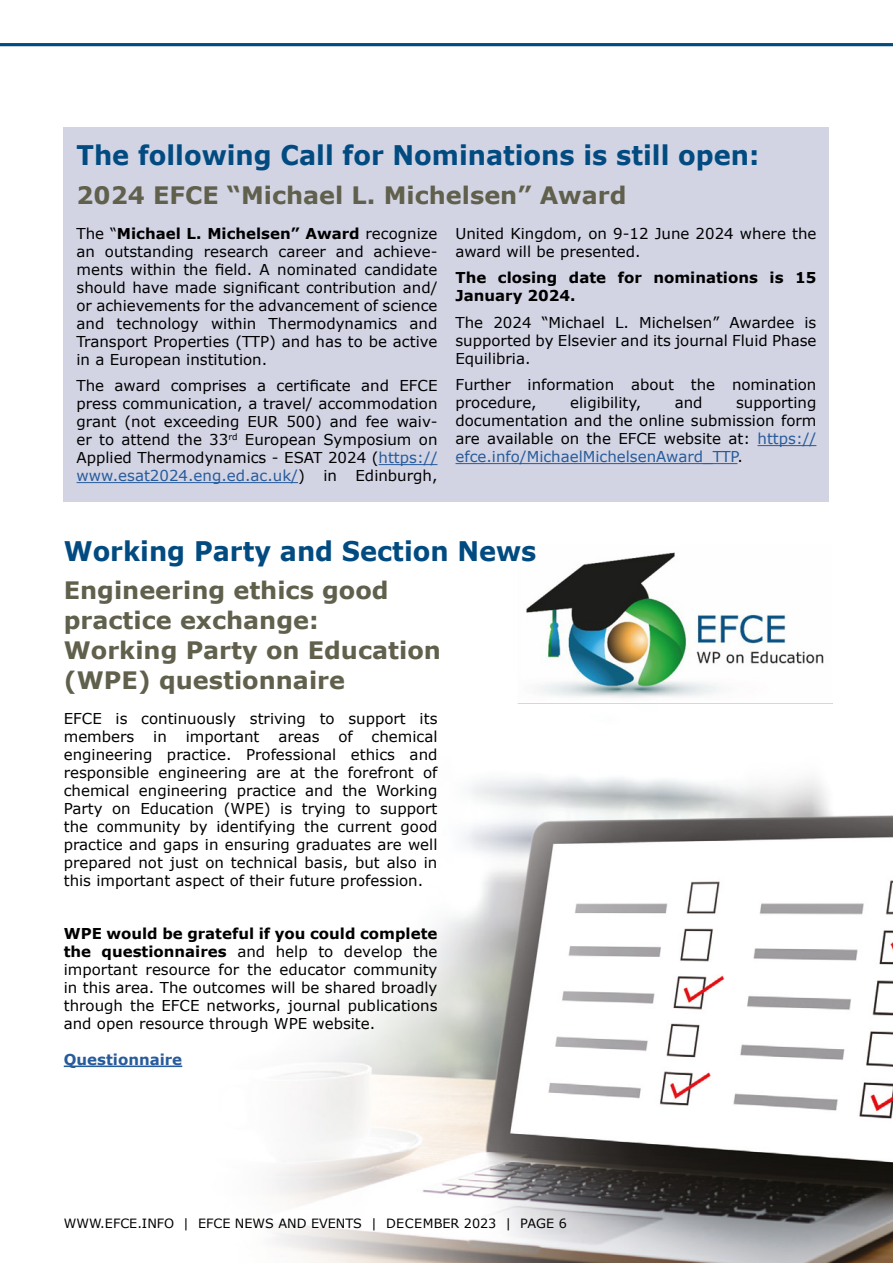
<style>
.page{position:relative;width:893px;height:1263px;background:#fff}
.page>*{position:absolute;margin:0;border:0;box-sizing:border-box;transform-origin:0 0}
.Main_head{font:700 27px "Verdana";color:#024b81;scale:.95 1}
.Main_head-2{font:700 24px/30px "Verdana";color:#60604d}
.Plain_Text{font:15px/18px "Verdana";color:#000;text-align:justify}
.t1{font:700 15px/18px "Verdana";color:#000}
.Plain_Text-2{font:700 15px "Verdana";color:#275b9b}
.Author_intro{font:12.75px "Verdana";color:#000}
.s1{font-weight:700}
.s2{color:#275b9b}
</style>
<div class="page">
<hr style="left:0;top:43px;width:893px;height:3px;background:#024b81">
<img style="left:63px;top:703px;width:830px;height:560px">
<img style="left:517px;top:552px;width:315px;height:156px">
<div style="left:64px;top:128px;width:765px;height:374px;background:#d2d4e4"></div>
<hr style="left:379px;top:464px;width:58px;height:1px;background:#275b9b">
<hr style="left:77px;top:482px;width:221px;height:1px;background:#275b9b">
<hr style="left:757px;top:445px;width:59px;height:1px;background:#275b9b">
<hr style="left:455px;top:463px;width:282px;height:1px;background:#275b9b">
<hr style="left:64px;top:1065px;width:118px;height:2px;background:#275b9b">
<p class="Main_head" style="left:77px;top:136px;width:720px">The following Call for Nominations is still open:</p>
<p class="Main_head-2" style="left:77px;top:179px;width:551px">2024 EFCE “Michael L. Michelsen” Award</p>
<p class="Plain_Text" style="left:77px;top:224px;width:362px">The “<span class="s1">Michael L. Michelsen” Award</span> recognize an outstanding research career and achieve&shy;ments within the field. A nominated candidate should have made significant contribution and/ or achievements for the advancement of science and technology within Thermodynamics and Transport Properties (TTP) and has to be active in a European institution.</p>
<p class="Plain_Text" style="left:77px;top:377px;width:362px">The award comprises a certificate and EFCE press communication, a travel/ accommodation grant (not exceeding EUR 500) and fee waiv&shy;er to attend the 33<sup>rd</sup> European Symposium on Applied Thermodynamics - ESAT 2024 (<span class="s2">https:// www.esat2024.eng.ed.ac.uk/</span>) in Edinburgh,</p>
<p class="Plain_Text" style="left:455px;top:224px;width:362px">United Kingdom, on 9-12 June 2024 where the award will be presented.</p>
<p class="t1" style="left:455px;top:268px;width:362px">The closing date for nominations is 15<br>January 2024.</p>
<p class="Plain_Text" style="left:455px;top:313px;width:362px">The 2024 “Michael L. Michelsen” Awardee is supported by Elsevier and its journal Fluid Phase Equilibria.</p>
<p class="Plain_Text" style="left:455px;top:376px;width:362px">Further information about the nomination procedure,</p>
<p class="Plain_Text" style="left:570px;top:394px;width:73px">eligibility,</p>
<p class="Plain_Text" style="left:675px;top:394px;width:29px">and</p>
<p class="Plain_Text" style="left:455px;top:394px;width:362px;text-indent:281px">supporting documentation and the online submission form are available on the EFCE website at: <span class="s2">https:// efce.info/MichaelMichelsenAward_TTP</span>.</p>
<p class="Main_head" style="left:64px;top:532px;width:499px">Working Party and Section News</p>
<p class="Main_head-2" style="left:64px;top:575px;width:379px">Engineering ethics good practice exchange:<br>Working Party on Education (WPE) questionnaire</p>
<p class="Plain_Text" style="left:64px;top:710px;width:375px">EFCE is continuously striving to support its members</p>
<p class="Plain_Text" style="left:153px;top:728px;width:15px">in</p>
<p class="Plain_Text" style="left:186px;top:728px;width:75px">important</p>
<p class="Plain_Text" style="left:278px;top:728px;width:43px">areas</p>
<p class="Plain_Text" style="left:338px;top:728px;width:16px">of</p>
<p class="Plain_Text" style="left:64px;top:728px;width:375px;text-indent:308px">chemical engineering practice. Professional ethics and responsible engineering are at the forefront of chemical engineering practice and the Working Party on Education (WPE) is trying to support the community by identifying the current good practice and gaps in ensuring graduates are well prepared not just on technical basis, but also in this important aspect of their future profession.</p>
<p class="Plain_Text" style="left:64px;top:925px;width:375px"><span class="s1">WPE would be grateful if you could complete the questionnaires</span> and help to develop the important resource for the educator community in this area. The outcomes will be shared broadly through the EFCE networks, journal publications and open resource through WPE website.</p>
<p class="Plain_Text-2" style="left:64px;top:1049px;width:120px">Questionnaire</p>
<p class="Author_intro" style="left:64px;top:1215px;width:505px">WWW.EFCE.INFO | EFCE NEWS AND EVENTS | DECEMBER 2023 | PAGE 6</p>
</div>
